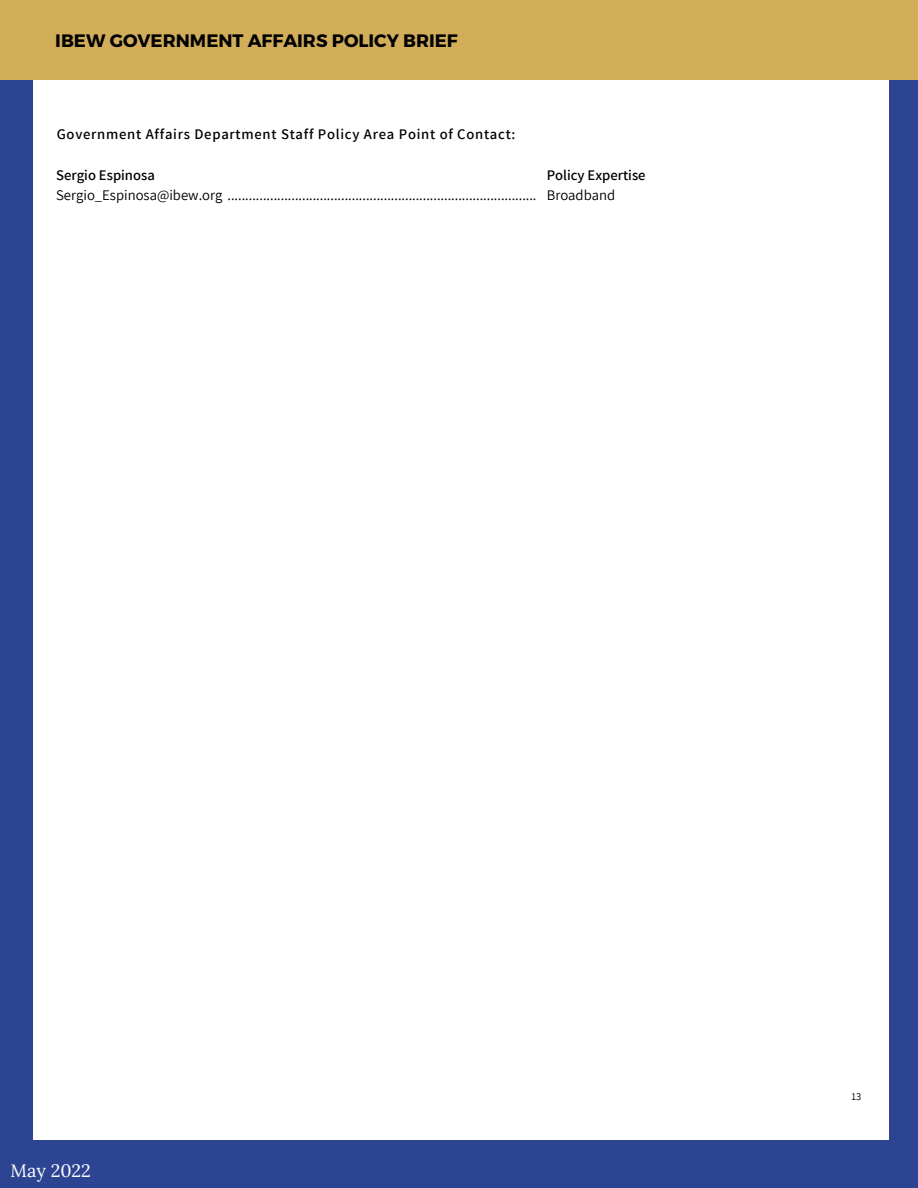
<style>
.page{position:relative;width:918px;height:1188px;background:#2d4492}
.page>*{position:absolute;margin:0;border:0;box-sizing:border-box;transform-origin:0 0}
.t1{font:700 18px "Montserrat";color:#000}
.t2{font:18px "Lora";color:#fff}
.t3{font:14.7px "Assistant";color:#000}
.t4{font:600 14.7px "Assistant";letter-spacing:.05em;color:#000}
.t5{font:600 14.7px "Assistant";color:#000}
.t6{font:10.5px "Assistant";color:#000}
</style>
<div class="page">
<div style="left:33px;top:0;width:855px;height:1140px;background:#fff"></div>
<div style="left:0;top:0;width:918px;height:80px;background:#d2ae5a"></div>
<p class="t1" style="left:55px;top:29px;width:404px">IBEW GOVERNMENT AFFAIRS POLICY BRIEF</p>
<p class="t4" style="left:57px;top:124px;width:460px">Government Affairs Department Staff Policy Area Point of Contact:</p>
<p class="t5" style="left:547px;top:165px;width:100px">Policy Expertise</p>
<p class="t5" style="left:56px;top:165px;width:100px">Sergio Espinosa</p>
<p class="t3" style="left:56px;top:185px;width:561px">Sergio_Espinosa@ibew.org ....................................................................................... Broadband</p>
<p class="t2" style="left:11px;top:1158px;width:82px">May 2022</p>
<p class="t6" style="left:851px;top:1089px;width:11px">13</p>
</div>
